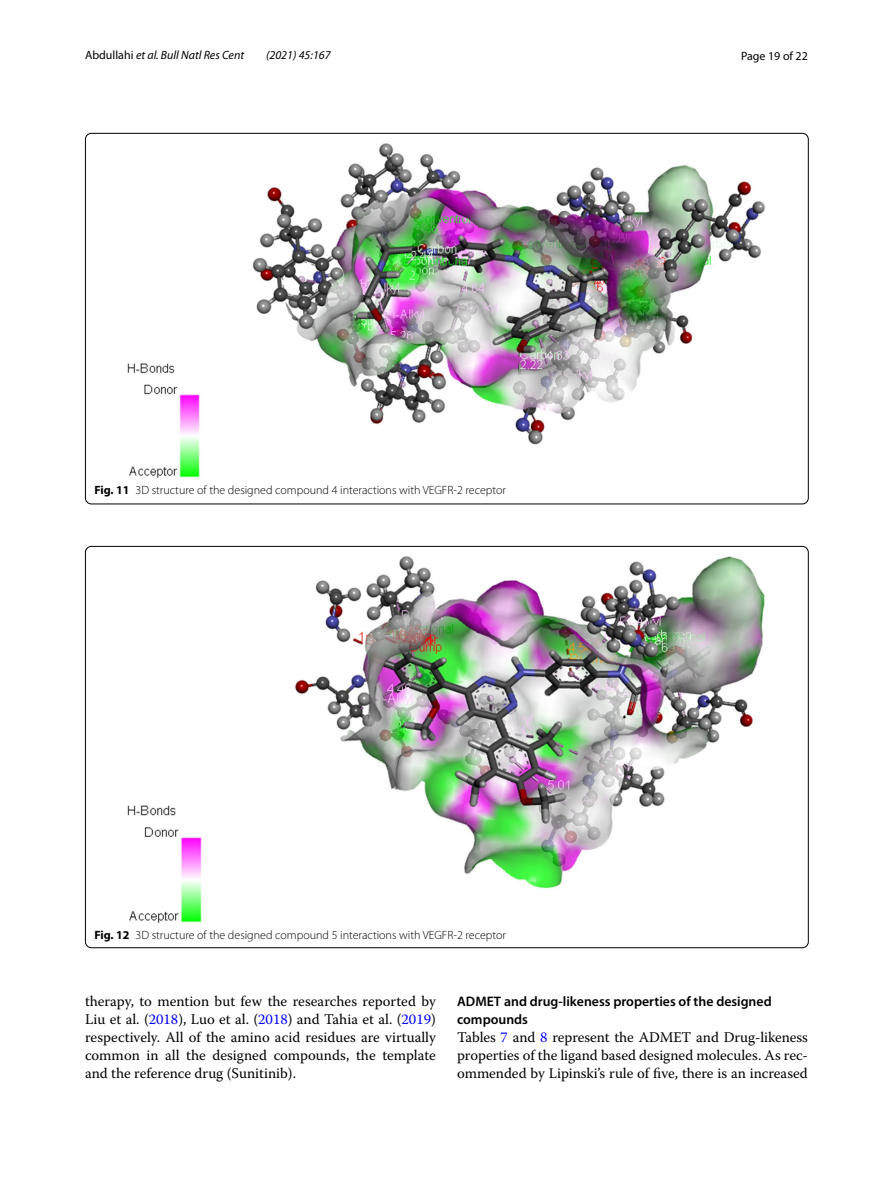
<style>
.page{position:relative;width:893px;height:1187px;background:#fff}
.page>*{position:absolute;margin:0;border:0;box-sizing:border-box;transform-origin:0 0}
.t1{font:14.7px/18px "Warnock Pro";letter-spacing:-.005em;color:#000;text-align:justify}
.t2{font:600 13.8px/18px "Myriad Pro";color:#000}
.t3{font:300 12px "Myriad Pro";color:#000}
.t4{font:italic 12px "Myriad Pro";color:#000}
.t5{font:12px "Myriad Pro";color:#000}
.s1{font-style:normal}
.s2{font-weight:700}
.s3{color:#00f}
</style>
<div class="page">
<img style="left:128px;top:143px;width:637px;height:335px">
<img style="left:128px;top:556px;width:637px;height:367px">
<p class="t4" style="left:85px;top:48px;width:161px"><span class="s1">Abdullahi</span> et al. Bull Natl Res Cent</p>
<p class="t4" style="left:266px;top:48px;width:66px">(2021) 45:167</p>
<p class="t5" style="left:741px;top:48px;width:68px">Page 19 of 22</p>
<p class="t3" style="left:94px;top:483px;width:413px"><span class="s2">Fig. 11</span> 3D structure of the designed compound 4 interactions with VEGFR-2 receptor</p>
<p class="t3" style="left:94px;top:927px;width:413px"><span class="s2">Fig. 12</span> 3D structure of the designed compound 5 interactions with VEGFR-2 receptor</p>
<p class="t1" style="left:85px;top:992px;width:352px">therapy, to mention but few the researches reported by Liu et al. (<span class="s3">2018</span>), Luo et al. (<span class="s3">2018</span>) and Tahia et al. (<span class="s3">2019</span>) respectively. All of the amino acid residues are virtually common in all the designed compounds, the template and the reference drug (Sunitinib).</p>
<p class="t2" style="left:457px;top:991px;width:316px">ADMET and drug‑likeness properties of the designed compounds</p>
<p class="t1" style="left:457px;top:1027px;width:352px">Tables <span class="s3">7</span> and <span class="s3">8</span> represent the ADMET and Drug-likeness properties of the ligand based designed molecules. As rec&shy;ommended by Lipinski’s rule of five, there is an increased</p>
</div>
